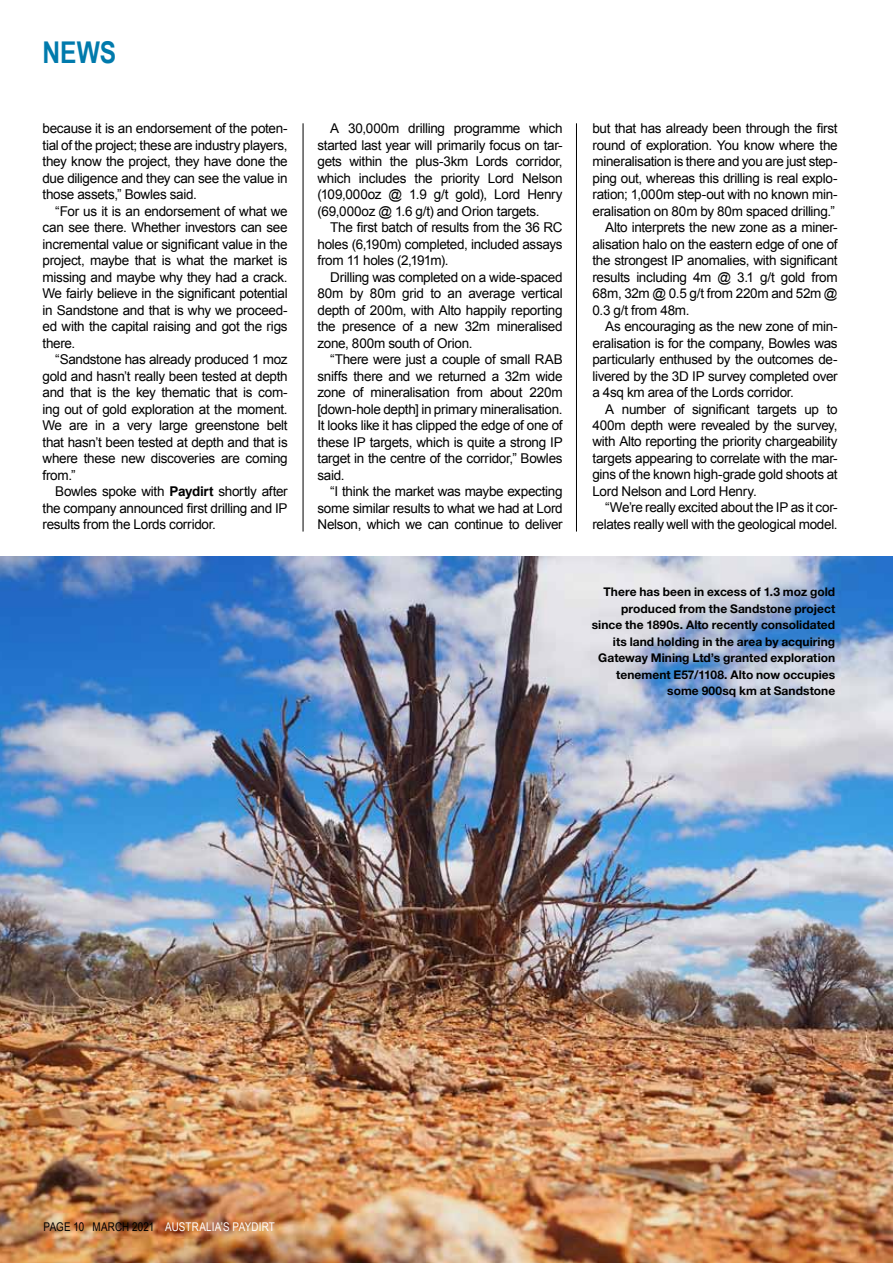
<style>
.page{position:relative;width:893px;height:1263px;background:#fff}
.page>*{position:absolute;margin:0;border:0;box-sizing:border-box;transform-origin:0 0}
.t1{font:700 30px "Arial Narrow";color:#007aac}
.t2{font:13.5px/16.5px "Arial";letter-spacing:-.025em;color:#000;text-align:justify}
.t3{font:700 12px/16.5px "Helvetica Neue";letter-spacing:.005em;color:#000;text-align:right}
.t4{font:12px "Arial Narrow";letter-spacing:.01em;color:#fff}
.s1{font-weight:700}
.s2{color:#000}
</style>
<div class="page">
<img style="left:0;top:556px;width:893px;height:707px">
<hr style="left:303px;top:123px;width:1px;height:408px;background:#000">
<hr style="left:576px;top:123px;width:1px;height:408px;background:#000">
<h1 class="t1" style="left:43px;top:35px;width:75px">NEWS</h1>
<p class="t2" style="left:43px;top:121px;width:247px">because it is an endorsement of the poten&shy;tial of the project; these are industry players, they know the project, they have done the due diligence and they can see the value in those assets,” Bowles said.</p>
<p class="t2" style="left:43px;top:204px;width:247px;text-indent:13px">“For us it is an endorsement of what we can see there. Whether investors can see incremental value or significant value in the project, maybe that is what the market is missing and maybe why they had a crack.<br>We fairly believe in the significant potential in Sandstone and that is why we proceed&shy;ed with the capital raising and got the rigs there.</p>
<p class="t2" style="left:43px;top:352px;width:247px;text-indent:13px">“Sandstone has already produced 1 moz gold and hasn’t really been tested at depth and that is the key thematic that is com&shy;ing out of gold exploration at the moment.<br>We are in a very large greenstone belt that hasn’t been tested at depth and that is where these new discoveries are coming from.”</p>
<p class="t2" style="left:43px;top:484px;width:247px;text-indent:13px">Bowles spoke with <span class="s1">Paydirt</span> shortly after the company announced first drilling and IP results from the Lords corridor.</p>
<p class="t2" style="left:317px;top:121px;width:247px;text-indent:13px">A 30,000m drilling programme which started last year will primarily focus on tar&shy;gets within the plus-3km Lords corridor, which includes the priority Lord Nelson (109,000oz @ 1.9 g/t gold), Lord Henry (69,000oz @ 1.6 g/t) and Orion targets.</p>
<p class="t2" style="left:317px;top:219px;width:247px;text-indent:13px">The first batch of results from the 36 RC holes (6,190m) completed, included assays from 11 holes (2,191m).</p>
<p class="t2" style="left:317px;top:269px;width:247px;text-indent:13px">Drilling was completed on a wide-spaced 80m by 80m grid to an average vertical depth of 200m, with Alto happily reporting the presence of a new 32m mineralised zone, 800m south of Orion.</p>
<p class="t2" style="left:317px;top:352px;width:247px;text-indent:13px">“There were just a couple of small RAB sniffs there and we returned a 32m wide zone of mineralisation from about 220m [down-hole depth] in primary mineralisation.<br>It looks like it has clipped the edge of one of these IP targets, which is quite a strong IP target in the centre of the corridor,” Bowles said.</p>
<p class="t2" style="left:317px;top:484px;width:247px;text-indent:13px">“I think the market was maybe expecting some similar results to what we had at Lord Nelson, which we can continue to deliver</p>
<p class="t2" style="left:592px;top:120px;width:247px">but that has already been through the first</p>
<p class="t2" style="left:592px;top:137px;width:247px">round of exploration. You know where the</p>
<p class="t2" style="left:592px;top:154px;width:247px">mineralisation is there and you are just step-</p>
<p class="t2" style="left:592px;top:170px;width:247px">ping out, whereas this drilling is real explo-</p>
<p class="t2" style="left:592px;top:187px;width:247px">ration; 1,000m step-out with no known min-</p>
<p class="t2" style="left:592px;top:203px;width:244px">eralisation on 80m by 80m spaced drilling.”</p>
<p class="t2" style="left:605px;top:220px;width:234px">Alto interprets the new zone as a miner-</p>
<p class="t2" style="left:592px;top:236px;width:247px">alisation halo on the eastern edge of one of</p>
<p class="t2" style="left:592px;top:252px;width:247px">the strongest IP anomalies, with significant</p>
<p class="t2" style="left:592px;top:269px;width:247px">results including 4m @ 3.1 g/t gold from</p>
<p class="t2" style="left:592px;top:286px;width:247px">68m, 32m @ 0.5 g/t from 220m and 52m @</p>
<p class="t2" style="left:592px;top:302px;width:99px">0.3 g/t from 48m.</p>
<p class="t2" style="left:605px;top:319px;width:234px">As encouraging as the new zone of min-</p>
<p class="t2" style="left:592px;top:335px;width:247px">eralisation is for the company, Bowles was</p>
<p class="t2" style="left:592px;top:352px;width:247px">particularly enthused by the outcomes de-</p>
<p class="t2" style="left:592px;top:368px;width:247px">livered by the 3D IP survey completed over</p>
<p class="t2" style="left:592px;top:385px;width:203px">a 4sq km area of the Lords corridor.</p>
<p class="t2" style="left:605px;top:401px;width:234px">A number of significant targets up to</p>
<p class="t2" style="left:592px;top:418px;width:247px">400m depth were revealed by the survey,</p>
<p class="t2" style="left:592px;top:434px;width:247px">with Alto reporting the priority chargeability</p>
<p class="t2" style="left:592px;top:451px;width:247px">targets appearing to correlate with the mar-</p>
<p class="t2" style="left:592px;top:467px;width:247px">gins of the known high-grade gold shoots at</p>
<p class="t2" style="left:592px;top:484px;width:166px">Lord Nelson and Lord Henry.</p>
<p class="t2" style="left:605px;top:500px;width:234px">“We’re really excited about the IP as it cor-</p>
<p class="t2" style="left:592px;top:517px;width:247px">relates really well with the geological model.</p>
<p class="t3" style="left:592px;top:585px;width:245px">There has been in excess of 1.3 moz gold produced from the Sandstone project since the 1890s. Alto recently consolidated its land holding in the area by acquiring Gateway Mining Ltd’s granted exploration tenement E57/1108. Alto now occupies some 900sq km at Sandstone</p>
<p class="t4" style="left:44px;top:1219px;width:233px"><span class="s2">PAGE 10 MARCH 2021</span> AUSTRALIA’S PAYDIRT</p>
</div>
